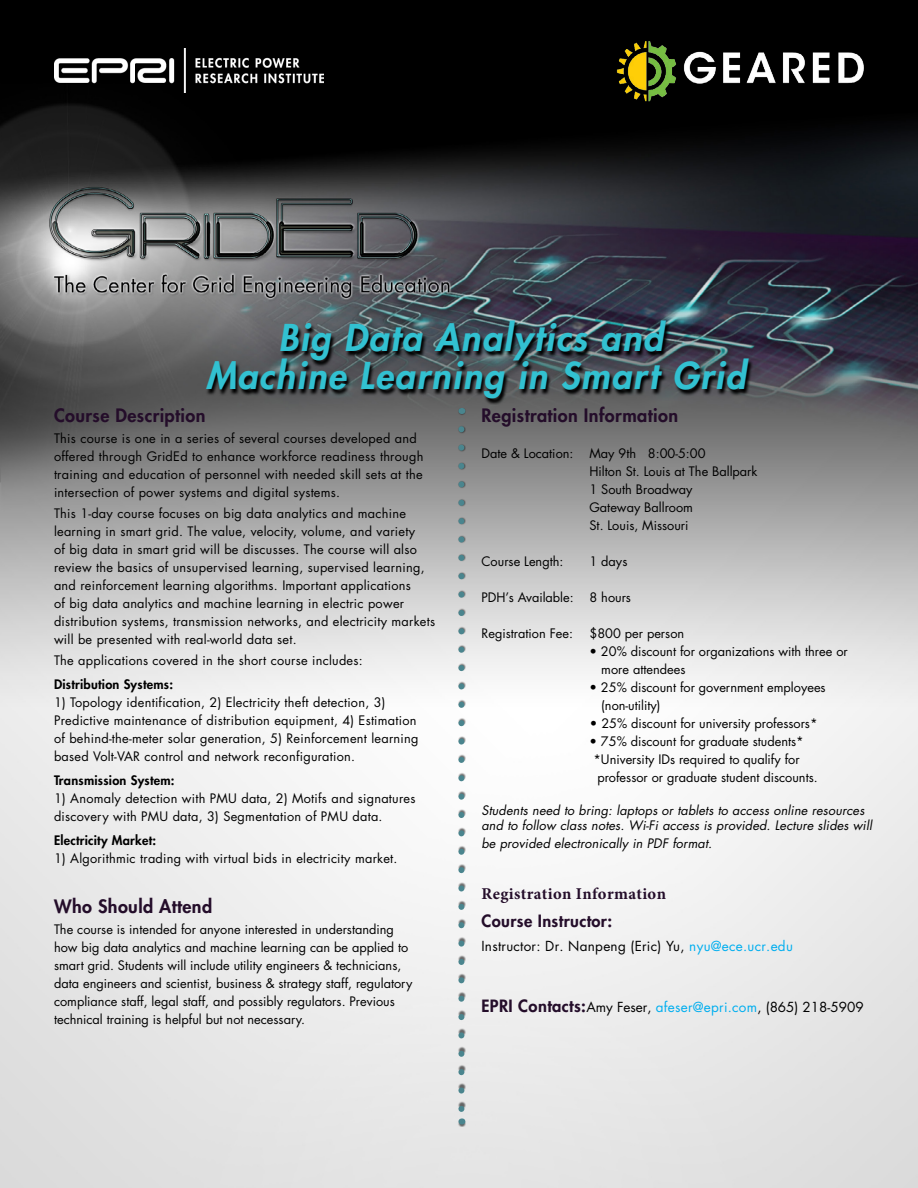
<style>
.page{position:relative;width:918px;height:1188px;background:#fff}
.page>*{position:absolute;margin:0;border:0;box-sizing:border-box;transform-origin:0 0}
.t1{font:italic 800 36px/37.5px "Futura";letter-spacing:.04em;color:#32c1d1;text-align:center}
.t2{font:800 18px "Futura";letter-spacing:.025em;color:#240d2a}
.t3{font:700 16.5px "Minion Pro";letter-spacing:.025em;color:#240d2a}
.t4{font:800 16.5px "Futura";letter-spacing:.025em;color:#240d2a}
.t5{font:13.5px "Futura";color:#000}
.t6{font:13.5px "Futura";letter-spacing:.02em;color:#000}
.t7{font:12.75px/18px "Futura";letter-spacing:.02em;color:#000}
.t8{font:12.75px/18px "Futura";color:#000}
.t9{font:italic 12.75px/15px "Futura";letter-spacing:.01em;color:#000}
.t10{font:800 12.75px "Futura";letter-spacing:.02em;color:#000}
.s1{color:#00aeef}
.s2{font-weight:800;font-size:16.5px;color:#240d2a}
</style>
<div class="page">
<img style="left:0;top:0;width:918px;height:1188px">
<img style="left:54px;top:48px;width:270px;height:44px">
<img style="left:617px;top:39px;width:247px;height:63px">
<div style="left:458px;top:408px;width:8px;height:719px;background:#000;opacity:.57"></div>
<svg style="left:458px;top:429px;width:6px;height:683px"></svg>
<svg style="left:206px;top:321px;width:548px;height:84px;background:#40454a"></svg>
<h1 class="t1" style="left:206px;top:319px;width:542px">Big Data Analytics and<br>Machine Learning in Smart Grid</h1>
<h2 class="t2" style="left:54px;top:404px;width:153px">Course Description</h2>
<p class="t7" style="left:54px;top:430px;width:371px">This course is one in a series of several courses developed and offered through GridEd to enhance workforce readiness through training and education of personnel with needed skill sets at the intersection of power systems and digital systems.</p>
<p class="t7" style="left:54px;top:505px;width:383px">This 1-day course focuses on big data analytics and machine learning in smart grid. The value, velocity, volume, and variety<br>of big data in smart grid will be discusses. The course will also review the basics of unsupervised learning, supervised learning, and reinforcement learning algorithms. Important applications<br>of big data analytics and machine learning in electric power distribution systems, transmission networks, and electricity markets will be presented with real-world data set.</p>
<p class="t7" style="left:54px;top:652px;width:310px">The applications covered in the short course includes:</p>
<p class="t10" style="left:54px;top:676px;width:121px">Distribution Systems:</p>
<p class="t7" style="left:54px;top:694px;width:366px">1) Topology identification, 2) Electricity theft detection, 3)<br>Predictive maintenance of distribution equipment, 4) Estimation of behind-the-meter solar generation, 5) Reinforcement learning based Volt-VAR control and network reconfiguration.</p>
<p class="t10" style="left:54px;top:773px;width:122px">Transmission System:</p>
<p class="t7" style="left:54px;top:790px;width:363px">1) Anomaly detection with PMU data, 2) Motifs and signatures discovery with PMU data, 3) Segmentation of PMU data.</p>
<p class="t10" style="left:54px;top:833px;width:104px">Electricity Market:</p>
<p class="t7" style="left:54px;top:850px;width:345px">1) Algorithmic trading with virtual bids in electricity market.</p>
<h2 class="t2" style="left:54px;top:895px;width:160px">Who Should Attend</h2>
<p class="t8" style="left:54px;top:921px;width:360px">The course is intended for anyone interested in understanding how big data analytics and machine learning can be applied to smart grid. Students will include utility engineers &amp; technicians, data engineers and scientist, business &amp; strategy staff, regulatory compliance staff, legal staff, and possibly regulators. Previous technical training is helpful but not necessary.</p>
<h2 class="t2" style="left:482px;top:404px;width:198px">Registration Information</h2>
<p class="t8" style="left:482px;top:445px;width:93px">Date &amp; Location:</p>
<p class="t8" style="left:589px;top:445px;width:170px">May 9th 8:00-5:00<br>Hilton St. Louis at The Ballpark<br>1 South Broadway<br>Gateway Ballroom<br>St. Louis, Missouri</p>
<p class="t8" style="left:482px;top:553px;width:83px">Course Length:</p>
<p class="t7" style="left:590px;top:553px;width:39px">1 days</p>
<p class="t8" style="left:482px;top:589px;width:151px">PDH’s Available: 8 hours</p>
<p class="t8" style="left:482px;top:625px;width:93px">Registration Fee:</p>
<p class="t8" style="left:590px;top:625px;width:96px">$800 per person</p>
<p class="t8" style="left:601px;top:643px;width:248px;text-indent:-12px">• 20% discount for organizations with three or more attendees</p>
<p class="t8" style="left:601px;top:679px;width:226px;text-indent:-12px">• 25% discount for government employees (non-utility)</p>
<p class="t8" style="left:590px;top:715px;width:229px">• 25% discount for university professors*</p>
<p class="t8" style="left:590px;top:733px;width:216px">• 75% discount for graduate students*</p>
<p class="t8" style="left:593px;top:751px;width:208px">*University IDs required to qualify for</p>
<p class="t8" style="left:597px;top:769px;width:222px">professor or graduate student discounts.</p>
<p class="t9" style="left:482px;top:803px;width:392px">Students need to bring: laptops or tablets to access online resources and to follow class notes. Wi-Fi access is provided. Lecture slides will</p>
<p class="t9" style="left:482px;top:836px;width:232px">be provided electronically in PDF format.</p>
<p class="t3" style="left:482px;top:883px;width:186px">Registration Information</p>
<p class="t4" style="left:482px;top:911px;width:132px">Course Instructor:</p>
<p class="t6" style="left:482px;top:938px;width:313px">Instructor: Dr. Nanpeng (Eric) Yu, <span class="s1">nyu@ece.ucr.edu</span></p>
<p class="t5" style="left:482px;top:999px;width:384px"><span class="s2">EPRI Contacts:</span>Amy Feser, <span class="s1">afeser@epri.com</span>, (865) 218-5909</p>
</div>
